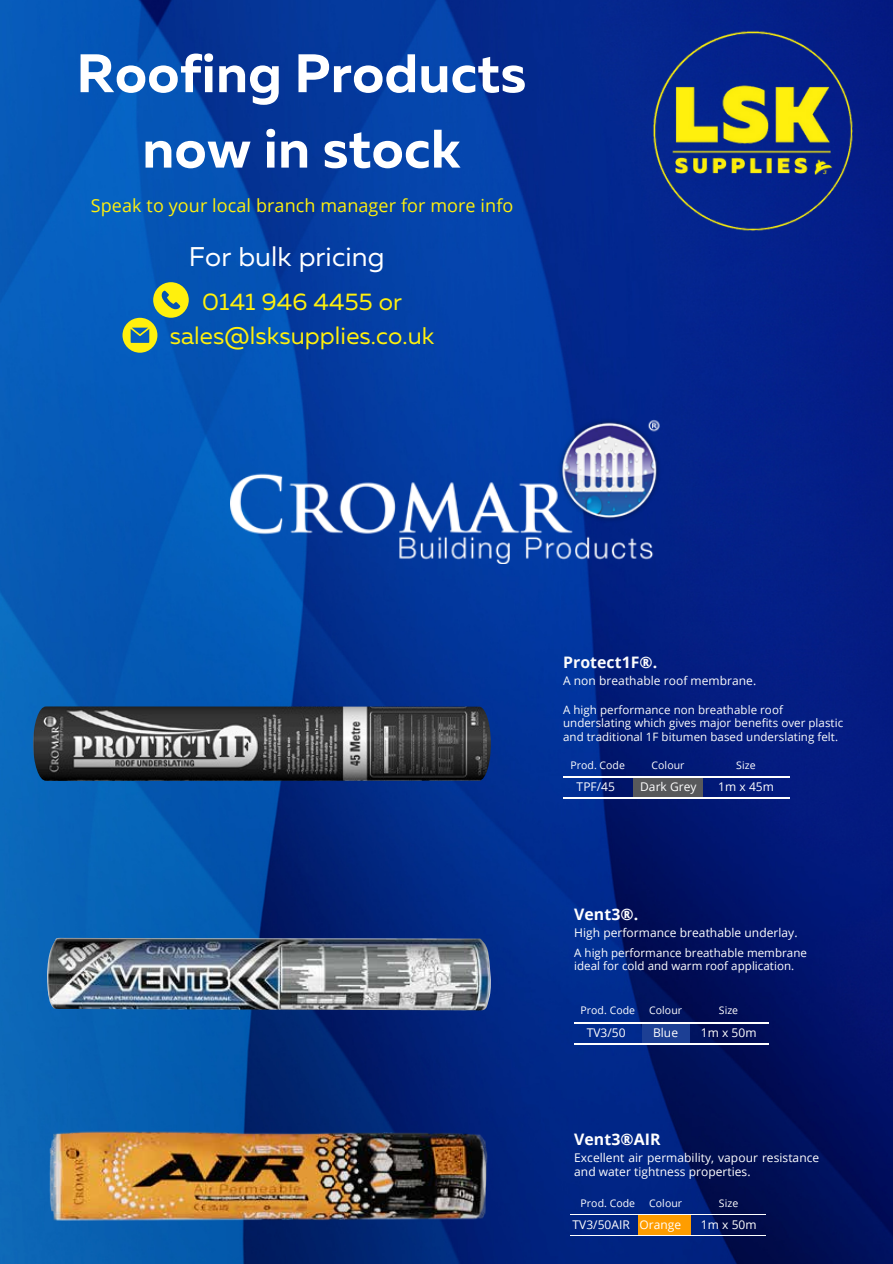
<style>
.page{position:relative;width:893px;height:1264px;background:#fff}
.page>*{position:absolute;margin:0;border:0;box-sizing:border-box;transform-origin:0 0}
.t1{font:700 54.15px/75.3px "Muller";letter-spacing:.005em;color:#fff;text-align:center}
.t2{font:27px "Muller";letter-spacing:.005em;color:#fff}
.t3{font:24px/33.3px "Muller";letter-spacing:.005em;color:#fff00d;text-align:center}
.t4{font:18px "Open Sans";letter-spacing:.005em;color:#fff00d}
.t5{font:700 15.9px "Open Sans";letter-spacing:.005em;color:#fff}
.t6{font:700 15.9px "Open Sans";letter-spacing:.005em;color:#fcfcfc}
.t7{font:12px/13.5px "Open Sans";letter-spacing:.005em;color:#fff}
.t8{font:12px "Open Sans";letter-spacing:.005em;color:#fcfcfc}
.t9{font:11.55px/13.5px "Open Sans";letter-spacing:.005em;color:#fcfcfc}
.t10{font:11.55px/13.5px "Open Sans";letter-spacing:.005em;color:#fff}
.t11{font:10.5px "Open Sans";letter-spacing:.005em;color:#fff}
</style>
<div class="page">
<img style="left:0;top:0;width:892px;height:1263px">
<img style="left:231px;top:416px;width:432px;height:147px">
<div style="left:642px;top:1023px;width:47px;height:21px;background:#1c3f94"></div>
<hr style="left:574px;top:1022px;width:68px;height:1px;background:#fff">
<hr style="left:642px;top:1022px;width:47px;height:1px;background:#fff">
<hr style="left:689px;top:1022px;width:79px;height:1px;background:#fff">
<hr style="left:574px;top:1043px;width:68px;height:1px;background:#fff">
<hr style="left:642px;top:1043px;width:47px;height:1px;background:#fff">
<hr style="left:689px;top:1043px;width:79px;height:1px;background:#fff">
<img style="left:47px;top:937px;width:444px;height:73px">
<div style="left:638px;top:1214px;width:52px;height:21px;background:#ff9d00"></div>
<hr style="left:570px;top:1214px;width:68px;height:1px;background:#fff">
<hr style="left:638px;top:1214px;width:47px;height:1px;background:#fff">
<hr style="left:685px;top:1214px;width:80px;height:1px;background:#fff">
<hr style="left:570px;top:1235px;width:68px;height:1px;background:#fff">
<hr style="left:638px;top:1235px;width:47px;height:1px;background:#fff">
<hr style="left:685px;top:1235px;width:80px;height:1px;background:#fff">
<img style="left:39px;top:1110px;width:459px;height:127px">
<img style="left:33px;top:706px;width:458px;height:75px">
<div style="left:633px;top:777px;width:69px;height:21px;background:#58595b"></div>
<hr style="left:563px;top:776px;width:70px;height:1px;background:#fff">
<hr style="left:633px;top:776px;width:69px;height:1px;background:#fff">
<hr style="left:702px;top:776px;width:87px;height:1px;background:#fff">
<hr style="left:563px;top:797px;width:70px;height:1px;background:#fff">
<hr style="left:633px;top:797px;width:69px;height:1px;background:#fff">
<hr style="left:702px;top:797px;width:87px;height:1px;background:#fff">
<img style="left:641px;top:27px;width:223px;height:207px">
<svg style="left:122px;top:282px;width:67px;height:71px;background:#578b81"></svg>
<p class="t1" style="left:76px;top:40px;width:451px">Roofing Products now in stock</p>
<p class="t4" style="left:91px;top:193px;width:424px">Speak to your local branch manager for more info</p>
<p class="t2" style="left:189px;top:245px;width:197px">For bulk pricing</p>
<h4 class="t3" style="left:170px;top:287px;width:266px">0141 946 4455 or sales@lsksupplies.co.uk</h4>
<p class="t6" style="left:563px;top:651px;width:96px">Protect1F®.</p>
<p class="t8" style="left:563px;top:672px;width:195px">A non breathable roof membrane.</p>
<p class="t9" style="left:563px;top:702px;width:281px">A high performance non breathable roof underslating which gives major benefits over plastic and traditional 1F bitumen based underslating felt.</p>
<p class="t11" style="left:570px;top:758px;width:56px">Prod. Code</p>
<p class="t11" style="left:651px;top:758px;width:34px">Colour</p>
<p class="t11" style="left:736px;top:758px;width:21px">Size</p>
<h5 class="t7" style="left:576px;top:779px;width:40px">TPF/45</h5>
<p class="t7" style="left:640px;top:779px;width:58px">Dark Grey</p>
<p class="t7" style="left:718px;top:779px;width:57px">1m x 45m</p>
<p class="t5" style="left:574px;top:903px;width:66px">Vent3®.</p>
<p class="t7" style="left:574px;top:925px;width:225px">High performance breathable underlay.</p>
<p class="t10" style="left:574px;top:945px;width:234px">A high performance breathable membrane ideal for cold and warm roof application.</p>
<p class="t11" style="left:580px;top:1003px;width:56px">Prod. Code</p>
<h6 class="t11" style="left:649px;top:1003px;width:34px">Colour</h6>
<p class="t11" style="left:718px;top:1003px;width:21px">Size</p>
<p class="t7" style="left:586px;top:1025px;width:40px">TV3/50</p>
<p class="t7" style="left:653px;top:1025px;width:27px">Blue</p>
<p class="t7" style="left:700px;top:1025px;width:57px">1m x 50m</p>
<p class="t5" style="left:574px;top:1128px;width:88px">Vent3®AIR</p>
<h5 class="t7" style="left:574px;top:1150px;width:246px">Excellent air permability, vapour resistance and water tightness properties.</h5>
<p class="t11" style="left:580px;top:1195px;width:56px">Prod. Code</p>
<p class="t11" style="left:649px;top:1195px;width:34px">Colour</p>
<h5 class="t11" style="left:718px;top:1195px;width:21px">Size</h5>
<p class="t7" style="left:572px;top:1217px;width:110px">TV3/50AIR Orange</p>
<h6 class="t7" style="left:700px;top:1217px;width:57px">1m x 50m</h6>
</div>
